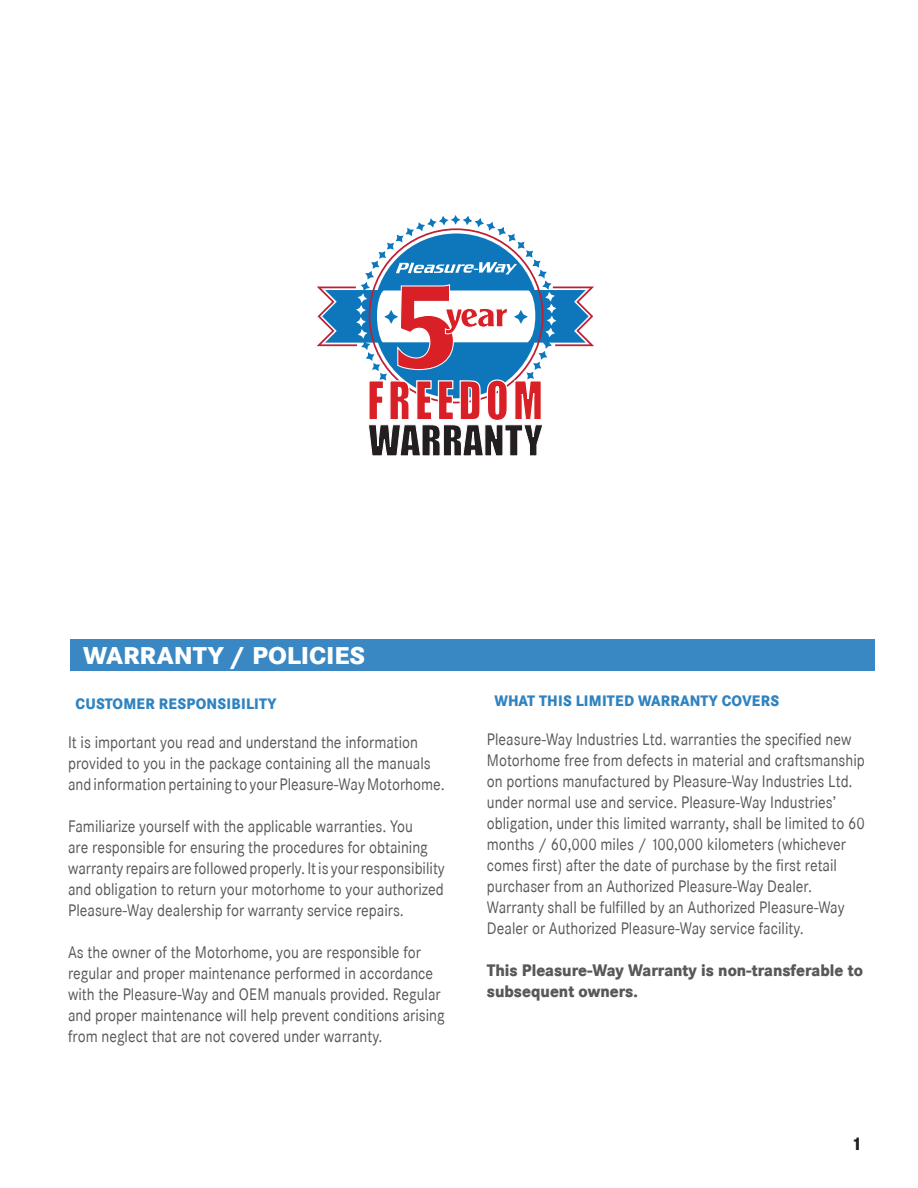
<style>
.page{position:relative;width:918px;height:1188px;background:#fff}
.page>*{position:absolute;margin:0;border:0;box-sizing:border-box;transform-origin:0 0}
.CHAPTER_HEADER{font:800 24px "Corporate SBQ";letter-spacing:-.005em;color:#fff}
.t1{font:800 18px "Corporate SBQ";color:#231f20;scale:.9 1}
.Indented_H2{font:16.5px/21px "Corporate SBQ";color:#57585a;scale:.9 1}
.Indented_H2-2{font:800 16.5px/21px "Corporate SBQ";color:#57585a;scale:.9 1}
.Indented_H2-3{font:800 15px "Corporate SBQ";letter-spacing:.02em;color:#2f83c1;scale:.9 1}
</style>
<div class="page">
<div style="left:70px;top:639px;width:805px;height:32px;background:#3a88c3"></div>
<svg style="left:316px;top:215px;width:278px;height:241px"></svg>
<p class="CHAPTER_HEADER" style="left:83px;top:640px;width:283px">WARRANTY / POLICIES</p>
<p class="Indented_H2-3" style="left:76px;top:694px;width:225px">CUSTOMER RESPONSIBILITY</p>
<p class="Indented_H2" style="left:68px;top:732px;width:420px">It is important you read and understand the information provided to you in the package containing all the manuals and information pertaining to your Pleasure-Way Motorhome.</p>
<p class="Indented_H2" style="left:68px;top:816px;width:420px">Familiarize yourself with the applicable warranties. You<br>are responsible for ensuring the procedures for obtaining warranty repairs are followed properly. It is your responsibility and obligation to return your motorhome to your authorized Pleasure-Way dealership for warranty service repairs.</p>
<p class="Indented_H2" style="left:68px;top:942px;width:420px">As the owner of the Motorhome, you are responsible for regular and proper maintenance performed in accordance with the Pleasure-Way and OEM manuals provided. Regular and proper maintenance will help prevent conditions arising from neglect that are not covered under warranty.</p>
<p class="Indented_H2-3" style="left:494px;top:691px;width:318px">WHAT THIS LIMITED WARRANTY COVERS</p>
<p class="Indented_H2" style="left:487px;top:729px;width:422px">Pleasure-Way Industries Ltd. warranties the specified new Motorhome free from defects in material and craftsmanship on portions manufactured by Pleasure-Way Industries Ltd. under normal use and service. Pleasure-Way Industries’ obligation, under this limited warranty, shall be limited to 60 months / 60,000 miles / 100,000 kilometers (whichever comes first) after the date of purchase by the first retail purchaser from an Authorized Pleasure-Way Dealer.</p>
<p class="Indented_H2" style="left:487px;top:897px;width:399px">Warranty shall be fulfilled by an Authorized Pleasure-Way<br>Dealer or Authorized Pleasure-Way service facility.</p>
<p class="Indented_H2-2" style="left:487px;top:959px;width:419px">This Pleasure-Way Warranty is non-transferable to subsequent owners.</p>
<p class="t1" style="left:852px;top:1132px;width:13px">1</p>
</div>
